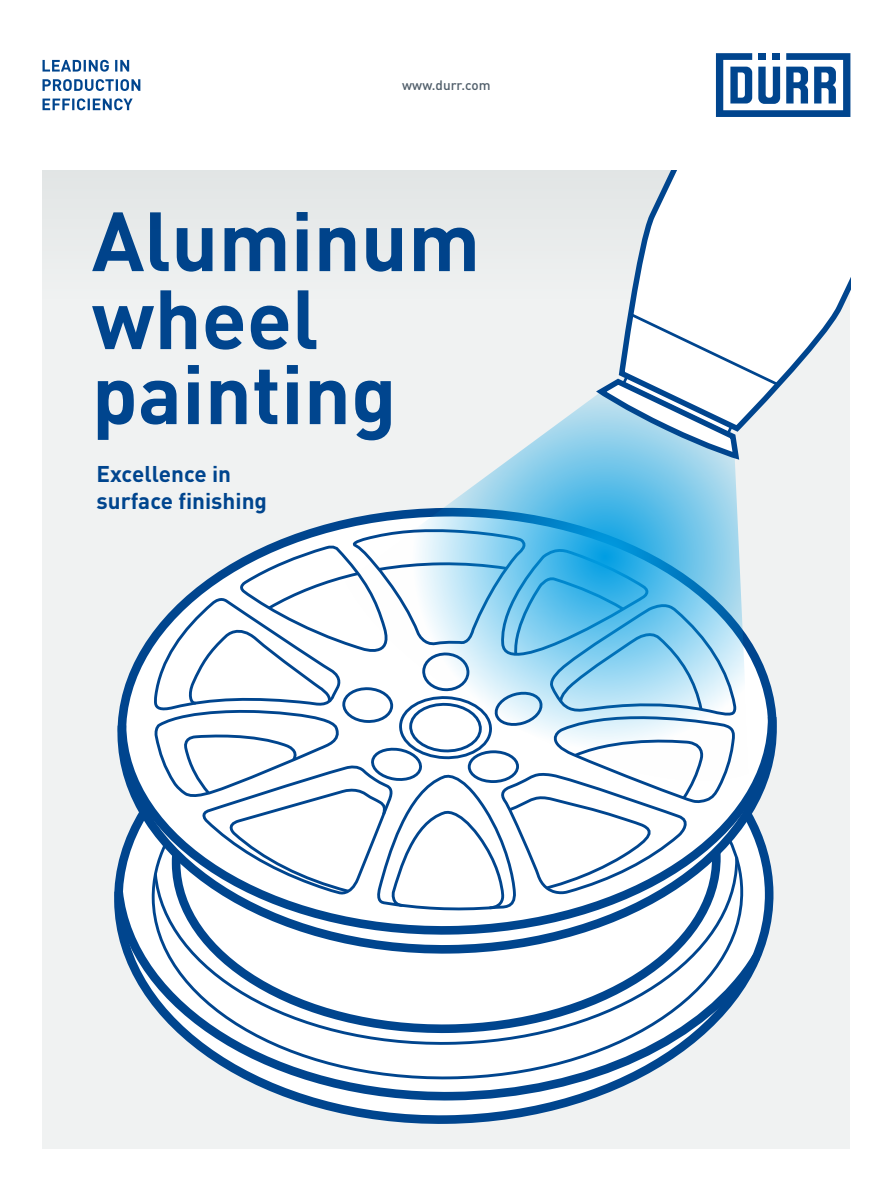
<style>
.page{position:relative;width:893px;height:1191px;background:#fff}
.page>*{position:absolute;margin:0;border:0;box-sizing:border-box;transform-origin:0 0}
.t1{font:700 82.5px/76.5px "DIN Pro";color:#00458e}
.t2{font:700 22.5px/27px "DIN Pro";color:#00458e}
.t3{font:500 13.5px "DIN Pro";color:#505e6a}
</style>
<div class="page">
<div style="left:43px;top:170px;width:807px;height:978px;background:#f0f2f2"></div>
<svg style="left:119px;top:633px;width:657px;height:75px"></svg>
<svg style="left:117px;top:708px;width:660px;height:92px"></svg>
<svg style="left:115px;top:800px;width:659px;height:324px"></svg>
<svg style="left:114px;top:882px;width:654px;height:225px"></svg>
<svg style="left:152px;top:526px;width:585px;height:328px"></svg>
<svg style="left:153px;top:835px;width:593px;height:248px"></svg>
<svg style="left:344px;top:396px;width:405px;height:410px"></svg>
<div style="left:43px;top:170px;width:807px;height:133px;background:#e8ebeb"></div>
<svg style="left:628px;top:170px;width:222px;height:211px"></svg>
<svg style="left:596px;top:310px;width:189px;height:186px"></svg>
<svg style="left:716px;top:53px;width:134px;height:64px"></svg>
<svg style="left:43px;top:98px;width:90px;height:12px"></svg>
<svg style="left:43px;top:79px;width:97px;height:12px"></svg>
<svg style="left:43px;top:60px;width:86px;height:12px"></svg>
<p class="t3" style="left:402px;top:74px;width:90px">www.durr.com</p>
<h1 class="t1" style="left:92px;top:193px;width:390px">Aluminum wheel painting</h1>
<p class="t2" style="left:97px;top:458px;width:172px">Excellence in surface finishing</p>
</div>
